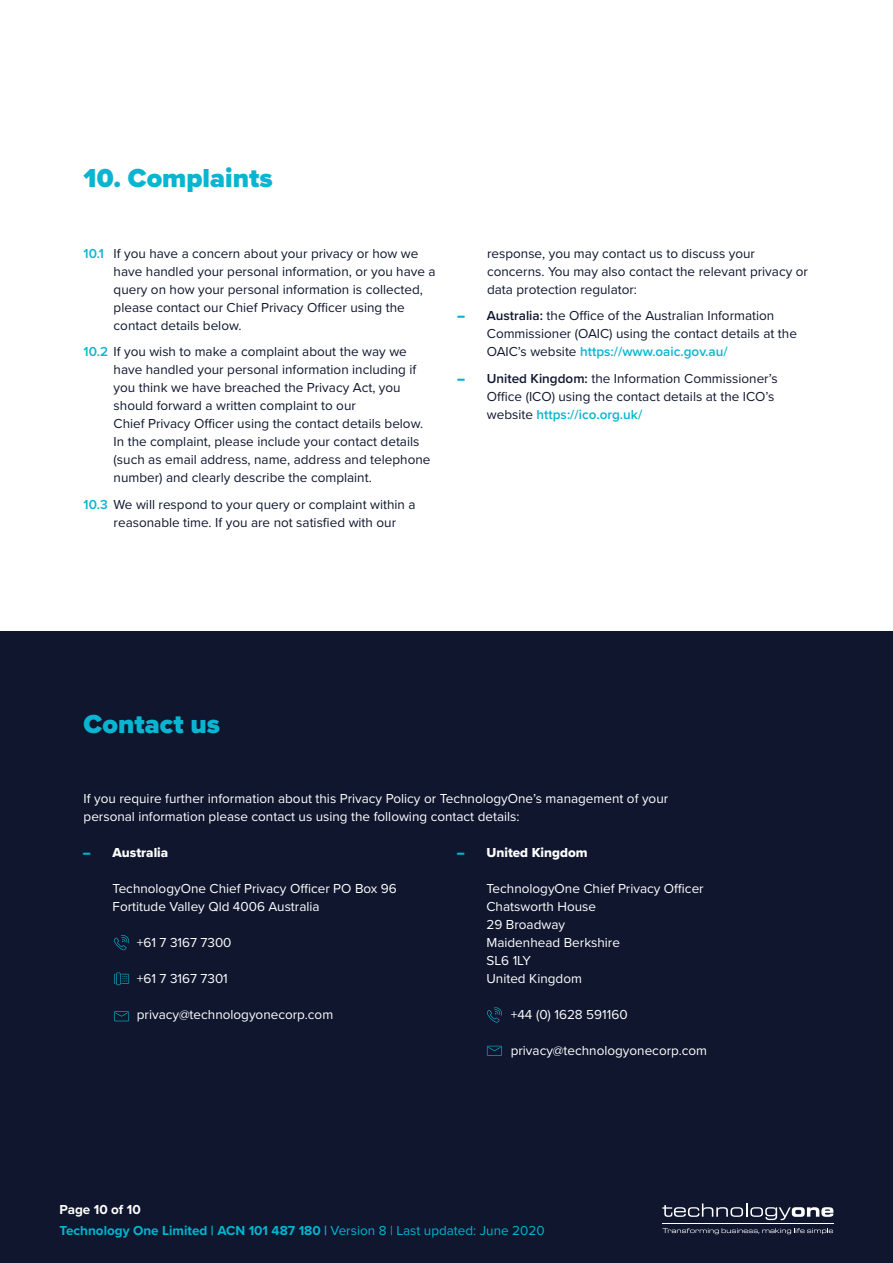
<style>
.page{position:relative;width:893px;height:1263px;background:#fff}
.page>*{position:absolute;margin:0;border:0;box-sizing:border-box;transform-origin:0 0}
.t1{font:900 27px "Proxima Nova";color:#09b5d1}
.t2{font:13.5px/18px "Proxima Nova";color:#0f172e}
.t3{font:13.5px/18px "Proxima Nova";color:#fff}
.t4{font:700 13.5px/20.7px "Proxima Nova";color:#00b5d0}
.t5{font:13.5px "Proxima Nova Extrabld";color:#fff}
.s1{font-weight:600;color:#09b5d1}
.s2{font-weight:900;color:#00b5d0}
.s3{font-weight:600}
.s4{font-family:"Proxima Nova";font-weight:900;color:#00b5d0}
.s5{color:#fff}
.s6{font-weight:400}
</style>
<div class="page">
<div style="left:0;top:1175px;width:893px;height:88px;background:#0f162e"></div>
<svg style="left:662px;top:1203px;width:171px;height:17px"></svg>
<hr style="left:662px;top:1223px;width:171px;height:1px;background:#fff">
<svg style="left:662px;top:1228px;width:171px;height:6px"></svg>
<div style="left:0;top:631px;width:893px;height:544px;background:#0f162e"></div>
<svg style="left:114px;top:1011px;width:15px;height:10px"></svg>
<svg style="left:487px;top:1046px;width:15px;height:10px"></svg>
<svg style="left:114px;top:935px;width:15px;height:15px"></svg>
<svg style="left:487px;top:1007px;width:15px;height:15px"></svg>
<svg style="left:114px;top:973px;width:15px;height:11px"></svg>
<h1 class="t1" style="left:84px;top:158px;width:191px">10. Complaints</h1>
<p class="t2" style="left:114px;top:244px;width:324px;text-indent:-30px"><span class="s1">10.1</span> If you have a concern about your privacy or how we have handled your personal information, or you have a query on how your personal information is collected, please contact our Chief Privacy Officer using the contact details below.</p>
<p class="t2" style="left:114px;top:342px;width:318px;text-indent:-30px"><span class="s1">10.2</span> If you wish to make a complaint about the way we have handled your personal information including if you think we have breached the Privacy Act, you should forward a written complaint to our<br>Chief Privacy Officer using the contact details below.<br>In the complaint, please include your contact details (such as email address, name, address and telephone number) and clearly describe the complaint.</p>
<p class="t2" style="left:114px;top:494px;width:303px;text-indent:-30px"><span class="s1">10.3</span> We will respond to your query or complaint within a reasonable time. If you are not satisfied with our</p>
<p class="t2" style="left:487px;top:243px;width:322px">response, you may contact us to discuss your concerns. You may also contact the relevant privacy or data protection regulator:</p>
<p class="t2" style="left:487px;top:306px;width:312px;text-indent:-30px"><span class="s2">–</span> <span class="s3">Australia:</span> the Office of the Australian Information<br>Commissioner (OAIC) using the contact details at the<br>OAIC’s website <span class="s1">https://www.oaic.gov.au/</span></p>
<p class="t2" style="left:487px;top:368px;width:292px;text-indent:-30px"><span class="s2">–</span> <span class="s3">United Kingdom:</span> the Information Commissioner’s<br>Office (ICO) using the contact details at the ICO’s website <span class="s1">https://ico.org.uk/</span></p>
<h1 class="t1" style="left:84px;top:704px;width:138px">Contact us</h1>
<p class="t3" style="left:84px;top:789px;width:586px">If you require further information about this Privacy Policy or TechnologyOne’s management of your personal information please contact us using the following contact details:</p>
<p class="t5" style="left:83px;top:843px;width:87px"><span class="s4">–</span> Australia</p>
<p class="t3" style="left:113px;top:879px;width:286px">TechnologyOne Chief Privacy Officer PO Box 96<br>Fortitude Valley Qld 4006 Australia</p>
<p class="t3" style="left:137px;top:933px;width:96px">+61 7 3167 7300</p>
<p class="t3" style="left:137px;top:969px;width:93px">+61 7 3167 7301</p>
<p class="t3" style="left:137px;top:1005px;width:198px">privacy@technologyonecorp.com</p>
<p class="t5" style="left:457px;top:843px;width:132px"><span class="s4">–</span> United Kingdom</p>
<p class="t3" style="left:486px;top:879px;width:219px">TechnologyOne Chief Privacy Officer<br>Chatsworth House<br>29 Broadway<br>Maidenhead Berkshire<br>SL6 1LY<br>United Kingdom</p>
<p class="t3" style="left:511px;top:1005px;width:118px">+44 (0) 1628 591160</p>
<p class="t3" style="left:511px;top:1041px;width:198px">privacy@technologyonecorp.com</p>
<p class="t4" style="left:60px;top:1199px;width:487px"><span class="s5">Page 10 of 10<br></span>Technology One Limited | ACN 101 487 180 | <span class="s6">Version 8 | Last updated: June 2020</span></p>
</div>
